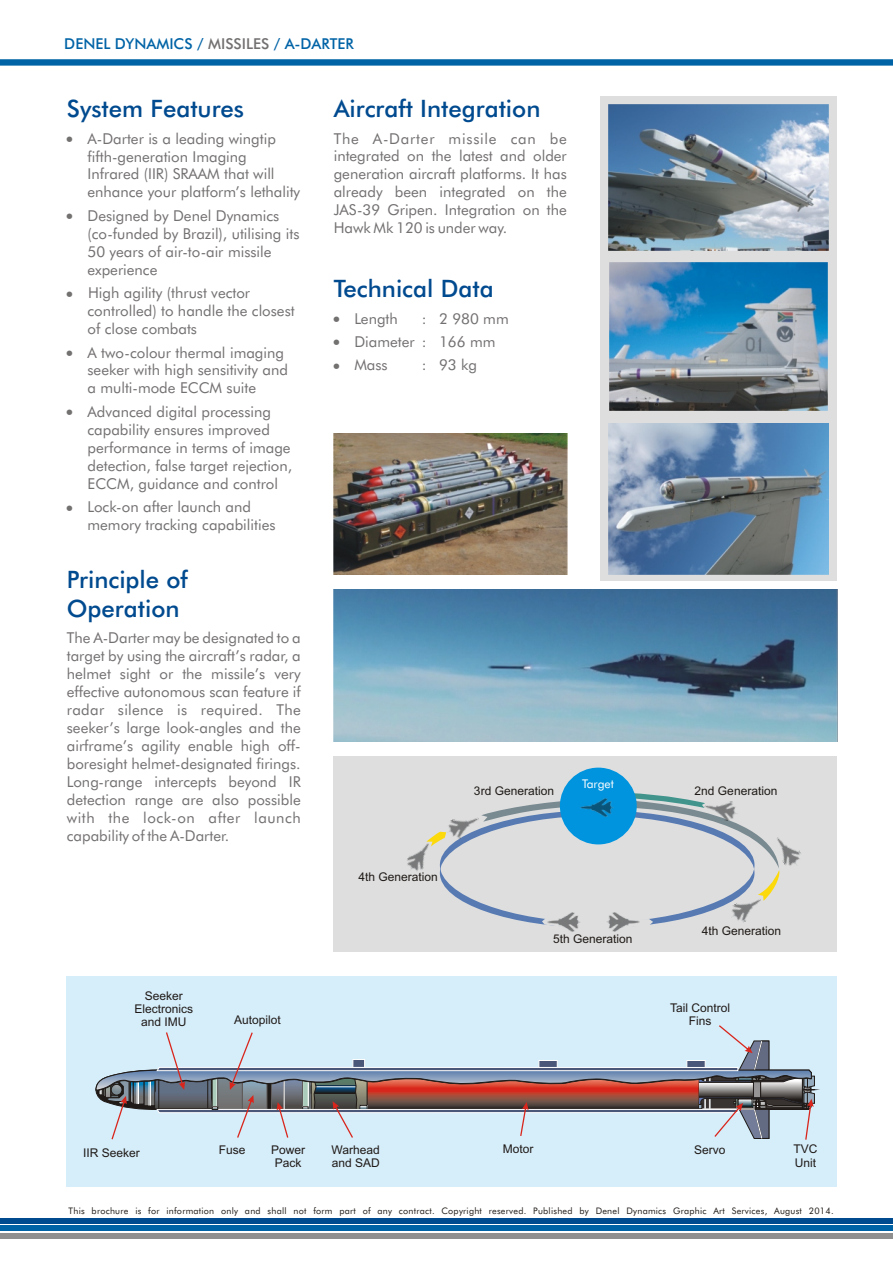
<style>
.page{position:relative;width:893px;height:1263px;background:#fff}
.page>*{position:absolute;margin:0;border:0;box-sizing:border-box;transform-origin:0 0}
.t1{font:500 24px/28.8px "Futura BT";color:#004a8f}
.t2{font:15px/18px "Futura BT";color:#737070}
.t3{font:500 15px "Futura BT";color:#0063a6}
.t4{font:12px/13.2px "Arial";color:#1f1a17;text-align:center}
.t5{font:12px "Futura BT";color:#fff}
.t6{font:9px "Futura BT";letter-spacing:.025em;color:#1f1a17}
.s1{color:#737070}
</style>
<div class="page">
<div style="left:334px;top:756px;width:503px;height:195px;background:#dedede"></div>
<div style="left:600px;top:97px;width:237px;height:484px;background:#dedede"></div>
<div style="left:0;top:59px;width:893px;height:7px;background:#0063a6"></div>
<div style="left:560px;top:768px;width:77px;height:76px;background:#0094de;border-radius:50%"></div>
<img style="left:407px;top:845px;width:19px;height:26px">
<img style="left:780px;top:840px;width:21px;height:26px">
<svg style="left:426px;top:792px;width:354px;height:140px"></svg>
<img style="left:581px;top:798px;width:32px;height:19px">
<img style="left:609px;top:105px;width:219px;height:146px">
<img style="left:609px;top:263px;width:219px;height:147px">
<img style="left:334px;top:434px;width:233px;height:141px">
<img style="left:333px;top:589px;width:504px;height:153px">
<img style="left:609px;top:423px;width:219px;height:152px">
<div style="left:0;top:1218px;width:893px;height:5px;background:#004a8f"></div>
<div style="left:0;top:1225px;width:893px;height:6px;background:#0063a6"></div>
<div style="left:0;top:1233px;width:893px;height:5px;background:#8f8f8f"></div>
<div style="left:67px;top:976px;width:770px;height:211px;background:#d6edfa"></div>
<svg style="left:95px;top:1025px;width:723px;height:115px"></svg>
<p class="t3" style="left:64px;top:38px;width:291px">DENEL DYNAMICS / <span class="s1">MISSILES</span> / A-DARTER</p>
<h1 class="t1" style="left:67px;top:97px;width:179px">System Features</h1>
<p class="t2" style="left:88px;top:131px;width:214px">A-Darter is a leading wingtip fifth-generation Imaging<br>Infrared (IIR) SRAAM that will enhance your platform’s lethality</p>
<p class="t2" style="left:88px;top:208px;width:213px">Designed by Denel Dynamics (co-funded by Brazil), utilising its<br>50 years of air-to-air missile experience</p>
<p class="t2" style="left:88px;top:285px;width:209px">High agility (thrust vector controlled) to handle the closest of close combats</p>
<p class="t2" style="left:88px;top:345px;width:202px">A two-colour thermal imaging seeker with high sensitivity and a multi-mode ECCM suite</p>
<p class="t2" style="left:88px;top:404px;width:206px">Advanced digital processing capability ensures improved performance in terms of image detection, false target rejection,<br>ECCM, guidance and control</p>
<p class="t2" style="left:88px;top:499px;width:189px">Lock-on after launch and memory tracking capabilities</p>
<h1 class="t1" style="left:67px;top:567px;width:123px">Principle of<br>Operation</h1>
<p class="t2" style="left:67px;top:630px;width:235px;text-align:justify">The A-Darter may be designated to a target by using the aircraft’s radar, a helmet sight or the missile’s very effective autonomous scan feature if radar silence is required. The seeker’s large look-angles and the airframe’s agility enable high off&shy;boresight helmet-designated firings.<br>Long-range intercepts beyond IR detection range are also possible with the lock-on after launch capability of the A-Darter.</p>
<p class="t4" style="left:135px;top:990px;width:60px">Seeker<br>Electronics and IMU</p>
<p class="t4" style="left:234px;top:1014px;width:48px">Autopilot</p>
<h1 class="t1" style="left:334px;top:97px;width:208px">Aircraft Integration</h1>
<p class="t2" style="left:334px;top:131px;width:235px;text-align:justify">The A-Darter missile can be integrated on the latest and older generation aircraft platforms. It has already been integrated on the JAS-39 Gripen. Integration on the Hawk Mk 120 is under way.</p>
<h1 class="t1" style="left:334px;top:277px;width:161px">Technical Data</h1>
<p class="t2" style="left:354px;top:311px;width:45px">Length</p>
<p class="t2" style="left:354px;top:308px;width:156px;line-height:23.4px;text-indent:67px">: 2 980 mm<br>Diameter : 166 mm<br>Mass</p>
<p class="t2" style="left:422px;top:357px;width:57px">: 93 kg</p>
<p class="t4" style="left:358px;top:872px;width:81px">4th Generation</p>
<p class="t5" style="left:582px;top:779px;width:33px">Target</p>
<p class="t4" style="left:474px;top:786px;width:82px">3rd Generation</p>
<p class="t4" style="left:695px;top:786px;width:84px">2nd Generation</p>
<p class="t4" style="left:553px;top:934px;width:81px">5th Generation</p>
<p class="t4" style="left:702px;top:925px;width:81px">4th Generation</p>
<p class="t4" style="left:670px;top:1002px;width:62px">Tail Control<br>Fins</p>
<p class="t4" style="left:219px;top:1144px;width:28px">Fuse</p>
<p class="t4" style="left:503px;top:1144px;width:32px">Motor</p>
<p class="t4" style="left:694px;top:1144px;width:33px">Servo</p>
<p class="t4" style="left:793px;top:1144px;width:25px;text-align:left">TVC<br>Unit</p>
<p class="t4" style="left:83px;top:1147px;width:58px">IIR Seeker</p>
<p class="t4" style="left:271px;top:1144px;width:36px">Power<br>Pack</p>
<p class="t4" style="left:332px;top:1144px;width:50px;text-align:left">Warhead and SAD</p>
<p class="t6" style="left:69px;top:1207px;width:766px">This brochure is for information only and shall not form part of any contract. Copyright reserved. Published by Denel Dynamics Graphic Art Services, August 2014.</p>
</div>
